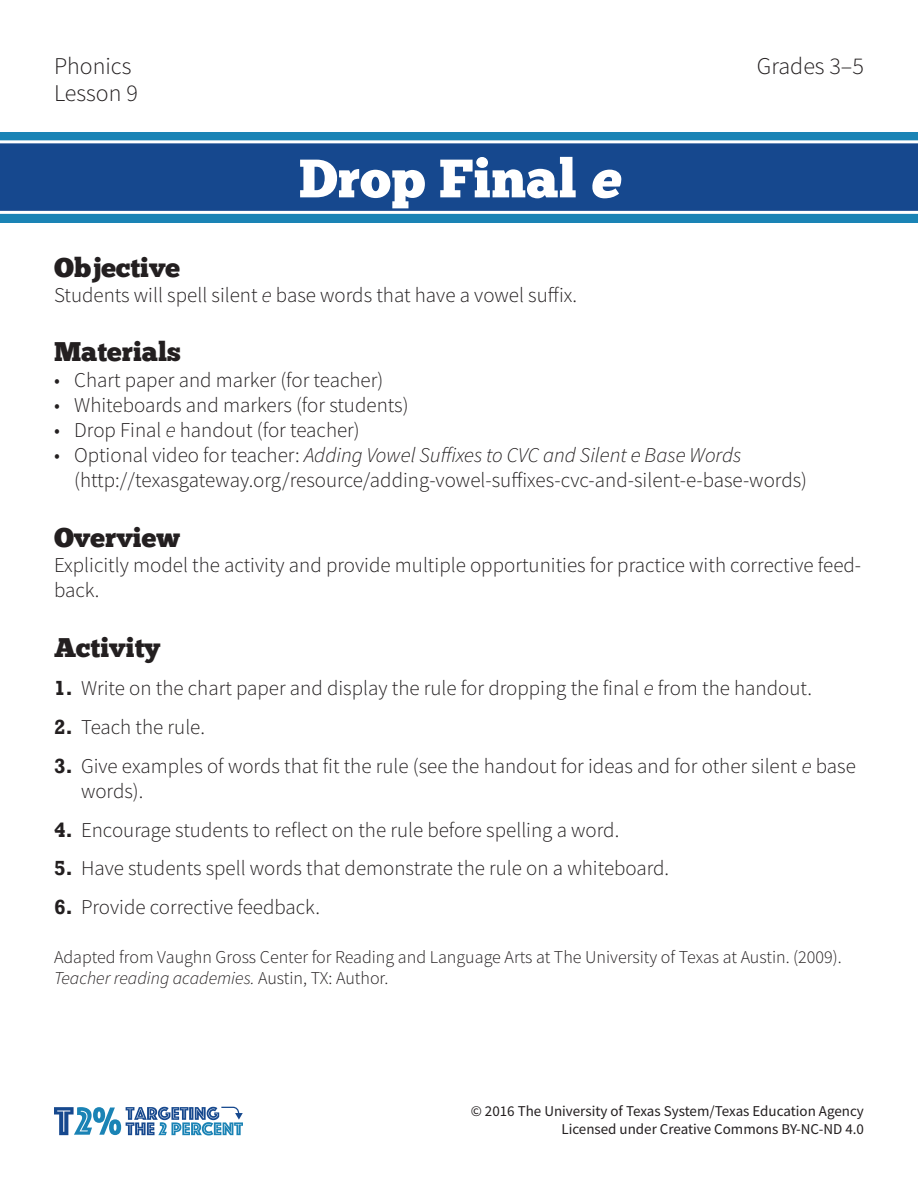
<style>
.page{position:relative;width:918px;height:1188px;background:#fff}
.page>*{position:absolute;margin:0;border:0;box-sizing:border-box;transform-origin:0 0}
.t1{font:54px "Chunk Five";color:#fff}
.t2{font:27px "Chunk Five";color:#231f20}
.t3{font:300 24px "Source Sans Pro";color:#231f20}
.t4{font:300 21px/25.2px "Source Sans Pro";color:#231f20}
.Reference{font:300 18px/21.6px "Source Sans Pro";color:#231f20}
.t5{font:15px/18px "Source Sans Pro";color:#231f20;text-align:right}
.s1{font-style:italic}
.s2{font-family:"Rockwell";font-weight:700}
</style>
<div class="page">
<svg style="left:54px;top:1106px;width:189px;height:29px"></svg>
<div style="left:0;top:132px;width:918px;height:90px;background:#1a83b5"></div>
<svg style="left:0;top:140px;width:918px;height:74px;background:#285797"></svg>
<p class="t3" style="left:54px;top:51px;width:79px">Phonics</p>
<p class="t3" style="left:757px;top:51px;width:109px">Grades 3–5</p>
<p class="t3" style="left:54px;top:78px;width:85px">Lesson 9</p>
<p class="t1" style="left:299px;top:153px;width:332px">Drop Final <span class="s1">e</span></p>
<p class="t2" style="left:54px;top:255px;width:128px">Objective</p>
<p class="t4" style="left:54px;top:282px;width:524px">Students will spell silent <span class="s1">e</span> base words that have a vowel suffix.</p>
<h1 class="t2" style="left:54px;top:339px;width:128px">Materials</h1>
<p class="t4" style="left:54px;top:367px;width:331px">• Chart paper and marker (for teacher)</p>
<p class="t4" style="left:54px;top:392px;width:356px">• Whiteboards and markers (for students)</p>
<p class="t4" style="left:54px;top:417px;width:307px">• Drop Final <span class="s1">e</span> handout (for teacher)</p>
<p class="t4" style="left:74px;top:443px;width:734px;text-indent:-20px">• Optional video for teacher: <span class="s1">Adding Vowel Suffixes to CVC and Silent e Base Words </span>(http://texasgateway.org/resource/adding-vowel-suffixes-cvc-and-silent-e-base-words)</p>
<h1 class="t2" style="left:54px;top:525px;width:127px">Overview</h1>
<p class="t4" style="left:54px;top:552px;width:809px">Explicitly model the activity and provide multiple opportunities for practice with corrective feed&shy;back.</p>
<h1 class="t2" style="left:54px;top:635px;width:108px">Activity</h1>
<p class="t4" style="left:54px;top:676px;width:760px"><span class="s2">1.</span> Write on the chart paper and display the rule for dropping the final <span class="s1">e</span> from the handout.</p>
<p class="t4" style="left:54px;top:714px;width:153px"><span class="s2">2.</span> Teach the rule.</p>
<p class="t4" style="left:81px;top:753px;width:776px;text-indent:-27px"><span class="s2">3.</span> Give examples of words that fit the rule (see the handout for ideas and for other silent <span class="s1">e</span> base words).</p>
<p class="t4" style="left:54px;top:817px;width:567px"><span class="s2">4.</span> Encourage students to reflect on the rule before spelling a word.</p>
<p class="t4" style="left:54px;top:856px;width:617px"><span class="s2">5.</span> Have students spell words that demonstrate the rule on a whiteboard.</p>
<p class="t4" style="left:54px;top:894px;width:268px"><span class="s2">6.</span> Provide corrective feedback.</p>
<p class="Reference" style="left:54px;top:946px;width:789px">Adapted from Vaughn Gross Center for Reading and Language Arts at The University of Texas at Austin. (2009).<br><span class="s1">Teacher reading academies.</span> Austin, TX: Author.</p>
<p class="t5" style="left:471px;top:1102px;width:395px">© 2016 The University of Texas System/Texas Education Agency<br>Licensed under Creative Commons BY-NC-ND 4.0</p>
</div>
